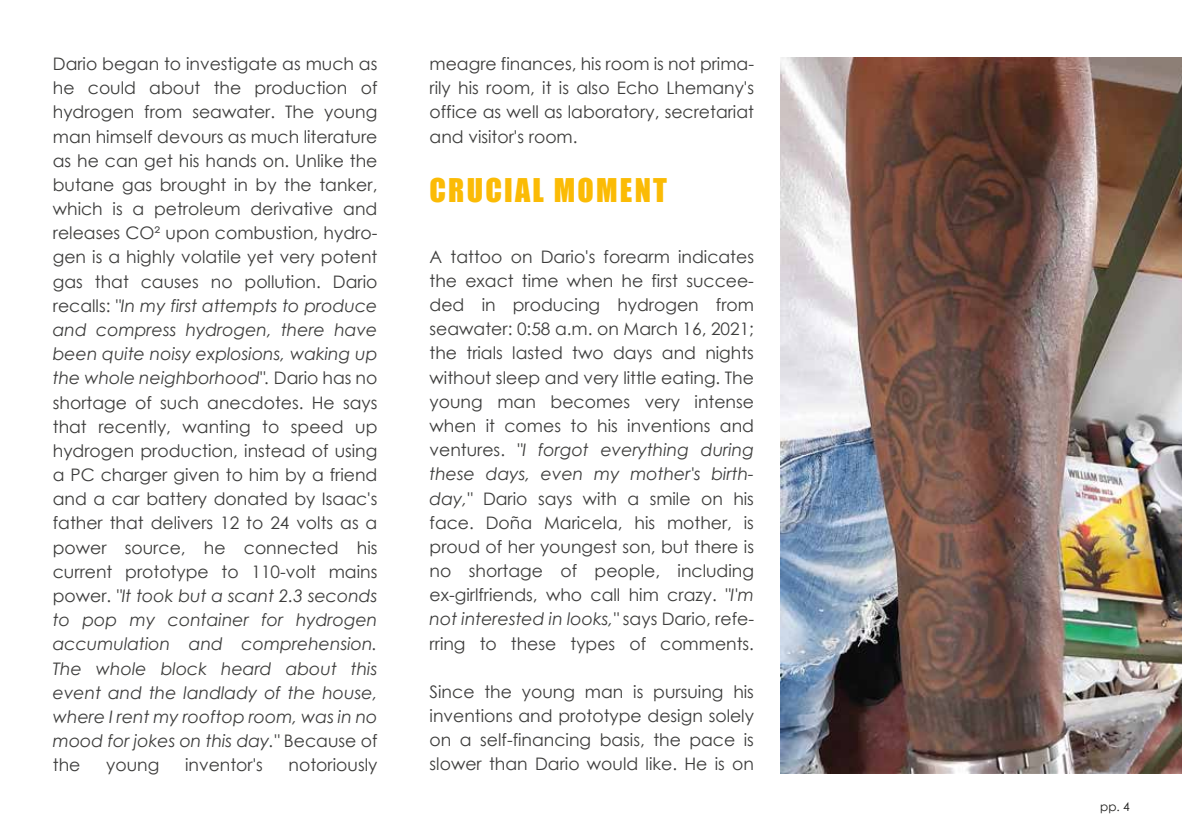
<style>
.page{position:relative;width:1182px;height:831px;background:#fff}
.page>*{position:absolute;margin:0;border:0;box-sizing:border-box;transform-origin:0 0}
.t1{font:30px "Impact";letter-spacing:.075em;color:#fbbb05}
.t2{font:17.25px/24.2px "Century Gothic";color:#3c3c3b;text-align:justify}
.t3{font:12px "Century Gothic";color:#1d1d1b}
.s1{font-style:italic}
</style>
<div class="page">
<img style="left:781px;top:57px;width:401px;height:716px">
<p class="t2" style="left:53px;top:51px;width:326px">Dario began to investigate as much as he could about the production of hydrogen from seawater. The young man himself devours as much literature as he can get his hands on. Unlike the butane gas brought in by the tanker, which is a petroleum derivative and releases CO² upon combustion, hydro&shy;gen is a highly volatile yet very potent gas that causes no pollution. Dario recalls: <span class="s1">"In my first attempts to produce and compress hydrogen, there have been quite noisy explosions, waking up the whole neighborhood".</span> Dario has no shortage of such anecdotes. He says that recently, wanting to speed up hydrogen production, instead of using a PC charger given to him by a friend and a car battery donated by Isaac's father that delivers 12 to 24 volts as a power source, he connected his current prototype to 110-volt mains power. <span class="s1">"It took but a scant 2.3 seconds to pop my container for hydrogen accumulation and comprehension.<br>The whole block heard about this event and the landlady of the house, where I rent my rooftop room, was in no mood for jokes on this day."</span> Because of the</p>
<p class="t2" style="left:106px;top:752px;width:55px">young</p>
<p class="t2" style="left:185px;top:752px;width:79px">inventor's</p>
<p class="t2" style="left:289px;top:752px;width:90px">notoriously</p>
<p class="t2" style="left:430px;top:51px;width:326px">meagre finances, his room is not prima&shy;rily his room, it is also Echo Lhemany's office as well as laboratory, secretariat and visitor's room.</p>
<h1 class="t1" style="left:429px;top:166px;width:239px">CRUCIAL MOMENT</h1>
<p class="t2" style="left:430px;top:244px;width:326px">A tattoo on Dario's forearm indicates the exact time when he first succee&shy;ded in producing hydrogen from seawater: 0:58 a.m. on March 16, 2021; the trials lasted two days and nights without sleep and very little eating. The young man becomes very intense when it comes to his inventions and ventures. <span class="s1">"I forgot everything during these days, even my mother's birth&shy;day,"</span> Dario says with a smile on his face. Doña Maricela, his mother, is proud of her youngest son, but there is no shortage of people, including ex-girlfriends, who call him crazy. <span class="s1">"I'm not interested in looks,"</span> says Dario, refe&shy;rring to these types of comments.</p>
<p class="t2" style="left:430px;top:679px;width:326px">Since the young man is pursuing his inventions and prototype design solely on a self-financing basis, the pace is slower than Dario would like. He is on</p>
<p class="t3" style="left:1100px;top:797px;width:31px">pp. 4</p>
</div>
